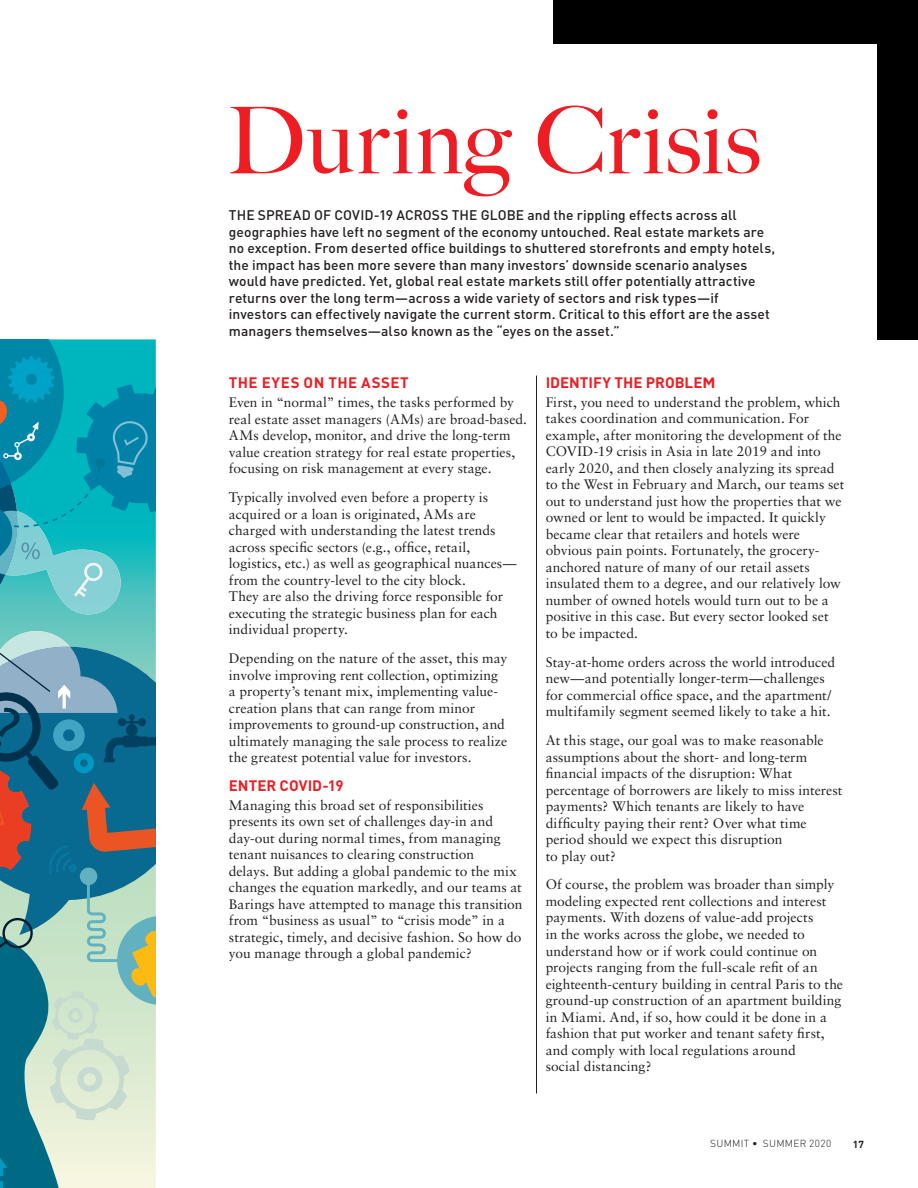
<style>
.page{position:relative;width:918px;height:1188px;background:#fff}
.page>*{position:absolute;margin:0;border:0;box-sizing:border-box;transform-origin:0 0}
.t1{font:500 92.25px "Big Caslon";letter-spacing:.01em;color:#ee1d23}
.t2{font:700 15px "DIN";letter-spacing:.005em;color:#ee1d23}
.t3{font:700 15px "DIN";letter-spacing:.035em;color:#ee1d23}
.t4{font:13.8px/16.5px "Sabon";letter-spacing:.005em;color:#231f20}
.t5{font:500 13.8px/16.5px "DIN";letter-spacing:.005em;color:#231f20}
.t6{font:300 10.2px "DIN";letter-spacing:.035em;color:#231f20}
.t7{font:700 10.2px "DIN";color:#231f20}
.s1{font-family:"Gotham"}
</style>
<div class="page">
<svg style="left:0;top:339px;width:156px;height:849px;background:#57a5ad"></svg>
<div style="left:554px;top:0;width:364px;height:44px;background:#000"></div>
<div style="left:878px;top:44px;width:40px;height:295px;background:#000"></div>
<hr style="left:536px;top:376px;width:1px;height:717px;background:#231f20">
<h1 class="t1" style="left:226px;top:65px;width:536px">During Crisis</h1>
<p class="t5" style="left:229px;top:207px;width:548px">THE SPREAD OF COVID-19 ACROSS THE GLOBE and the rippling effects across all geographies have left no segment of the economy untouched. Real estate markets are no exception. From deserted office buildings to shuttered storefronts and empty hotels, the impact has been more severe than many investors’ downside scenario analyses would have predicted. Yet, global real estate markets still offer potentially attractive returns over the long term—across a wide variety of sectors and risk types—if investors can effectively navigate the current storm. Critical to this effort are the asset managers themselves—also known as the “eyes on the asset.”</p>
<p class="t3" style="left:229px;top:373px;width:181px">THE EYES ON THE ASSET</p>
<p class="t4" style="left:229px;top:394px;width:300px">Even in “normal” times, the tasks performed by real estate asset managers (AMs) are broad-based.<br>AMs develop, monitor, and drive the long-term value creation strategy for real estate properties, focusing on risk management at every stage.</p>
<p class="t4" style="left:229px;top:489px;width:289px">Typically involved even before a property is acquired or a loan is originated, AMs are charged with understanding the latest trends across specific sectors (e.g., office, retail, logistics, etc.) as well as geographical nuances— from the country-level to the city block.<br>They are also the driving force responsible for executing the strategic business plan for each individual property.</p>
<p class="t4" style="left:229px;top:650px;width:280px">Depending on the nature of the asset, this may involve improving rent collection, optimizing a property’s tenant mix, implementing value&shy;creation plans that can range from minor improvements to ground-up construction, and ultimately managing the sale process to realize the greatest potential value for investors.</p>
<p class="t2" style="left:229px;top:776px;width:116px">ENTER COVID-19</p>
<p class="t4" style="left:229px;top:796px;width:295px">Managing this broad set of responsibilities presents its own set of challenges day-in and day-out during normal times, from managing tenant nuisances to clearing construction<br>delays. But adding a global pandemic to the mix changes the equation markedly, and our teams at Barings have attempted to manage this transition from “business as usual” to “crisis mode” in a strategic, timely, and decisive fashion. So how do you manage through a global pandemic?</p>
<p class="t2" style="left:546px;top:373px;width:171px">IDENTIFY THE PROBLE<span class="s1">M</span></p>
<p class="t4" style="left:546px;top:394px;width:300px">First, you need to understand the problem, which takes coordination and communication. For example, after monitoring the development of the COVID-19 crisis in Asia in late 2019 and into early 2020, and then closely analyzing its spread to the West in February and March, our teams set out to understand just how the properties that we owned or lent to would be impacted. It quickly became clear that retailers and hotels were obvious pain points. Fortunately, the grocery&shy;anchored nature of many of our retail assets insulated them to a degree, and our relatively low number of owned hotels would turn out to be a positive in this case. But every sector looked set<br>to be impacted.</p>
<p class="t4" style="left:546px;top:653px;width:291px">Stay-at-home orders across the world introduced new—and potentially longer-term—challenges for commercial office space, and the apartment/ multifamily segment seemed likely to take a hit.</p>
<p class="t4" style="left:546px;top:732px;width:298px">At this stage, our goal was to make reasonable assumptions about the short- and long-term financial impacts of the disruption: What percentage of borrowers are likely to miss interest payments? Which tenants are likely to have difficulty paying their rent? Over what time period should we expect this disruption<br>to play out?</p>
<p class="t4" style="left:546px;top:876px;width:299px">Of course, the problem was broader than simply modeling expected rent collections and interest payments. With dozens of value-add projects<br>in the works across the globe, we needed to understand how or if work could continue on projects ranging from the full-scale refit of an eighteenth-century building in central Paris to the ground-up construction of an apartment building in Miami. And, if so, how could it be done in a fashion that put worker and tenant safety first, and comply with local regulations around<br>social distancing?</p>
<p class="t6" style="left:710px;top:1138px;width:123px">SUMMIT • SUMMER 2020</p>
<p class="t7" style="left:853px;top:1137px;width:13px">17</p>
</div>
